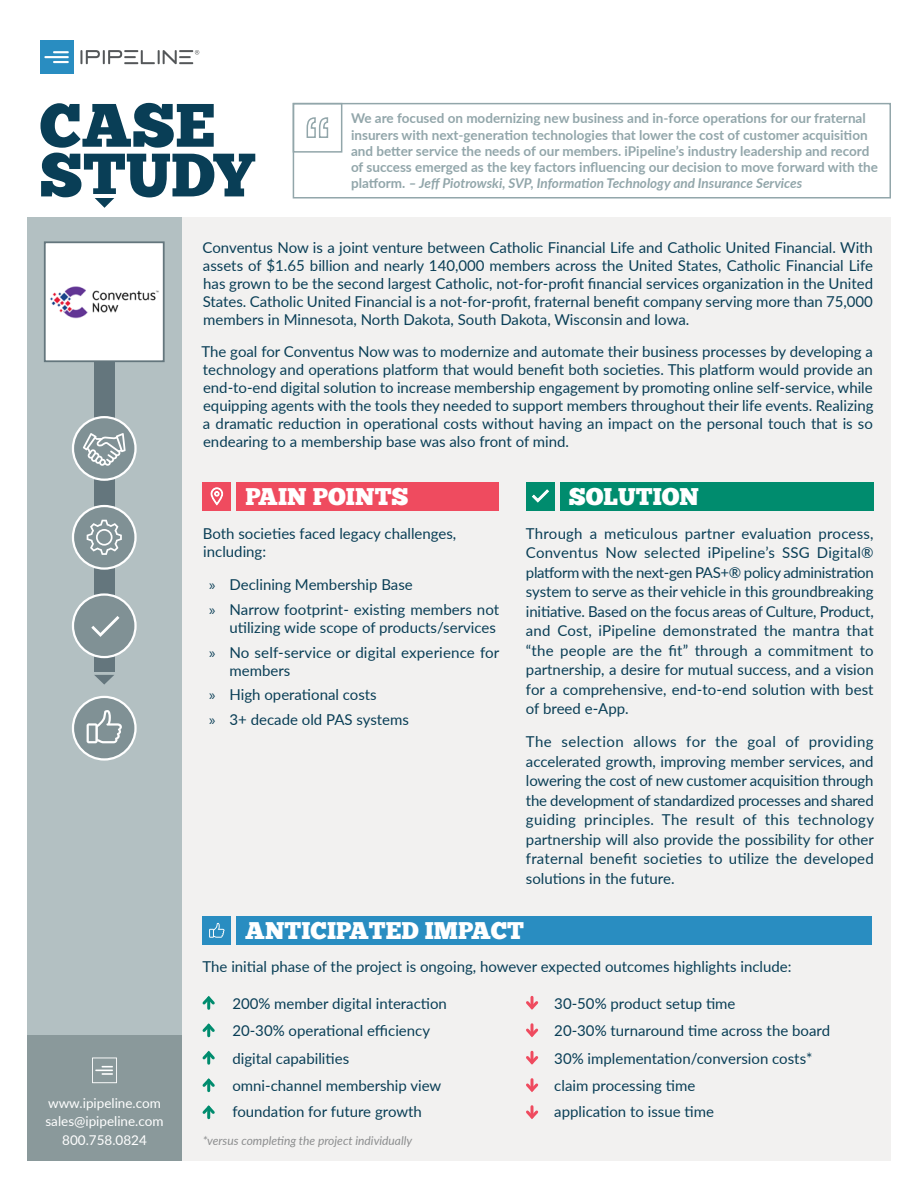
<style>
.page{position:relative;width:918px;height:1188px;background:#fff}
.page>*{position:absolute;margin:0;border:0;box-sizing:border-box;transform-origin:0 0}
.t1{font:24px "Chunk Five Ex";color:#fff}
.t2{font:15px/19.5px "Lato";color:#093e56;text-align:justify}
.t3{font:700 13.5px/16.2px "Lato";color:#92a6aa}
.t4{font:13.5px/18.8px "Lato";color:#fff;text-align:center}
.t5{font:italic 12px "Lato";color:#545759}
.s1{font-style:italic}
.s2{font-family:"Myriad Pro"}
</style>
<div class="page">
<div style="left:27px;top:217px;width:864px;height:944px;background:#f2f1f0"></div>
<div style="left:27px;top:217px;width:154px;height:944px;background:#b3c0c2"></div>
<div style="left:27px;top:1036px;width:154px;height:125px;background:#8a999b"></div>
<svg style="left:92px;top:1057px;width:25px;height:26px"></svg>
<div style="left:237px;top:482px;width:262px;height:29px;background:#ef4b5f"></div>
<div style="left:237px;top:916px;width:635px;height:29px;background:#298dc1"></div>
<div style="left:560px;top:482px;width:314px;height:29px;background:#008c6e"></div>
<div style="left:202px;top:482px;width:29px;height:29px;background:#ef4b5f"></div>
<div style="left:202px;top:916px;width:29px;height:29px;background:#298dc1"></div>
<div style="left:526px;top:482px;width:29px;height:29px;background:#008c6e"></div>
<svg style="left:211px;top:487px;width:12px;height:18px"></svg>
<svg style="left:532px;top:489px;width:17px;height:13px"></svg>
<svg style="left:209px;top:923px;width:16px;height:15px"></svg>
<div style="left:94px;top:352px;width:20px;height:320px;background:#64767d"></div>
<div style="left:73px;top:417px;width:63px;height:63px;background:#809195;border-radius:50%"></div>
<div style="left:72px;top:416px;width:65px;height:65px;border:2px solid #fff;border-radius:50%"></div>
<svg style="left:83px;top:433px;width:43px;height:33px"></svg>
<svg style="left:43px;top:241px;width:122px;height:122px;background:#f0f2f3"></svg>
<div style="left:73px;top:506px;width:63px;height:63px;background:#809195;border-radius:50%"></div>
<div style="left:72px;top:505px;width:65px;height:65px;border:2px solid #fff;border-radius:50%"></div>
<svg style="left:87px;top:520px;width:35px;height:35px"></svg>
<div style="left:73px;top:697px;width:63px;height:62px;background:#809195;border-radius:50%"></div>
<div style="left:72px;top:696px;width:65px;height:65px;border:2px solid #fff;border-radius:50%"></div>
<svg style="left:87px;top:710px;width:35px;height:33px"></svg>
<div style="left:73px;top:595px;width:63px;height:62px;background:#809195;border-radius:50%"></div>
<div style="left:72px;top:593px;width:65px;height:65px;border:2px solid #fff;border-radius:50%"></div>
<svg style="left:91px;top:616px;width:28px;height:21px"></svg>
<svg style="left:94px;top:675px;width:20px;height:10px"></svg>
<img style="left:48px;top:285px;width:113px;height:33px">
<svg style="left:292px;top:102px;width:599px;height:97px"></svg>
<svg style="left:202px;top:996px;width:13px;height:12px"></svg>
<svg style="left:202px;top:1023px;width:13px;height:13px"></svg>
<svg style="left:202px;top:1078px;width:13px;height:13px"></svg>
<svg style="left:202px;top:1050px;width:13px;height:13px"></svg>
<svg style="left:202px;top:1105px;width:13px;height:13px"></svg>
<svg style="left:526px;top:1107px;width:13px;height:12px"></svg>
<svg style="left:526px;top:1080px;width:13px;height:12px"></svg>
<svg style="left:526px;top:1025px;width:13px;height:12px"></svg>
<svg style="left:526px;top:1052px;width:13px;height:13px"></svg>
<svg style="left:526px;top:997px;width:13px;height:13px"></svg>
<svg style="left:41px;top:103px;width:214px;height:105px"></svg>
<hr style="left:92px;top:194px;width:24px;height:4px;background:#fff">
<div style="left:40px;top:40px;width:34px;height:34px;background:#298dc1"></div>
<svg style="left:53px;top:51px;width:16px;height:2px"></svg>
<hr style="left:44px;top:56px;width:25px;height:2px;background:#fff">
<svg style="left:53px;top:61px;width:16px;height:2px"></svg>
<svg style="left:80px;top:50px;width:119px;height:14px"></svg>
<p class="t4" style="left:45px;top:1093px;width:120px">www.ipipeline.com sales@ipipeline.com<br>800.758.0824</p>
<p class="t3" style="left:351px;top:110px;width:528px">We are focused on modernizing new business and in-force operations for our fraternal insurers with next-generation technologies that lower the cost of customer acquisition and better service the needs of our members. iPipeline’s industry leadership and record of success emerged as the key factors influencing our decision to move forward with the platform. <span class="s1">– Jeff Piotrowski, SVP, Information Technology and Insurance Services</span></p>
<p class="t2" style="left:203px;top:238px;width:672px;line-height:18px">Conventus Now is a joint venture between Catholic Financial Life and Catholic United Financial. With assets of $1.65 billion and nearly 140,000 members across the United States, Catholic Financial Life has grown to be the second largest Catholic, not-for-profit financial services organization in the United States. Catholic United Financial is a not-for-profit, fraternal benefit company serving more than 75,000 members in Minnesota, North Dakota, South Dakota, Wisconsin and Iowa.</p>
<p class="t2" style="left:201px;top:342px;width:674px;line-height:18px">The goal for Conventus Now was to modernize and automate their business processes by developing a technology and operations platform that would benefit both societies. This platform would provide an end-to-end digital solution to increase membership engagement by promoting online self-service, while equipping agents with the tools they needed to support members throughout their life events. Realizing a dramatic reduction in operational costs without having an impact on the personal touch that is so endearing to a membership base was also front of mind.</p>
<p class="t1" style="left:245px;top:478px;width:165px">PAIN POINTS</p>
<p class="t2" style="left:203px;top:524px;width:255px;line-height:18px">Both societies faced legacy challenges, including:</p>
<p class="t2" style="left:209px;top:574px;width:205px"><span class="s2">»</span> Declining Membership Base</p>
<p class="t2" style="left:209px;top:600px;width:291px;line-height:18px;text-align:right"><span class="s2">»</span> Narrow footprint- existing members not utilizing wide scope of products/services</p>
<p class="t2" style="left:230px;top:643px;width:271px;line-height:18px;text-indent:-20px"><span class="s2">»</span> No self-service or digital experience for members</p>
<p class="t2" style="left:209px;top:685px;width:169px"><span class="s2">»</span> High operational costs</p>
<p class="t2" style="left:209px;top:709px;width:201px"><span class="s2">»</span> 3+ decade old PAS systems</p>
<p class="t1" style="left:569px;top:478px;width:132px">SOLUTION</p>
<p class="t2" style="left:526px;top:523px;width:349px">Through a meticulous partner evaluation process, Conventus Now selected iPipeline’s SSG Digital® platform with the next-gen PAS+® policy administration system to serve as their vehicle in this groundbreaking initiative. Based on the focus areas of Culture, Product, and Cost, iPipeline demonstrated the mantra that “the people are the fit” through a commitment to partnership, a desire for mutual success, and a vision for a comprehensive, end-to-end solution with best of breed e-App.</p>
<p class="t2" style="left:526px;top:732px;width:350px">The selection allows for the goal of providing accelerated growth, improving member services, and lowering the cost of new customer acquisition through the development of standardized processes and shared guiding principles. The result of this technology partnership will also provide the possibility for other fraternal benefit societies to utilize the developed solutions in the future.</p>
<p class="t1" style="left:245px;top:912px;width:280px">ANTICIPATED IMPACT</p>
<p class="t2" style="left:202px;top:956px;width:591px">The initial phase of the project is ongoing, however expected outcomes highlights include:</p>
<p class="t2" style="left:232px;top:993px;width:216px">200% member digital interaction</p>
<p class="t2" style="left:232px;top:1021px;width:199px">20-30% operational efficiency</p>
<p class="t2" style="left:232px;top:1048px;width:118px">digital capabilities</p>
<p class="t2" style="left:232px;top:1075px;width:211px">omni-channel membership view</p>
<p class="t2" style="left:232px;top:1102px;width:191px">foundation for future growth</p>
<p class="t5" style="left:202px;top:1132px;width:211px">*versus completing the project individually</p>
<p class="t2" style="left:554px;top:993px;width:183px">30-50% product setup time</p>
<p class="t2" style="left:554px;top:1021px;width:277px">20-30% turnaround time across the board</p>
<p class="t2" style="left:554px;top:1048px;width:260px">30% implementation/conversion costs*</p>
<p class="t2" style="left:554px;top:1075px;width:143px">claim processing time</p>
<p class="t2" style="left:554px;top:1102px;width:161px">application to issue time</p>
</div>
